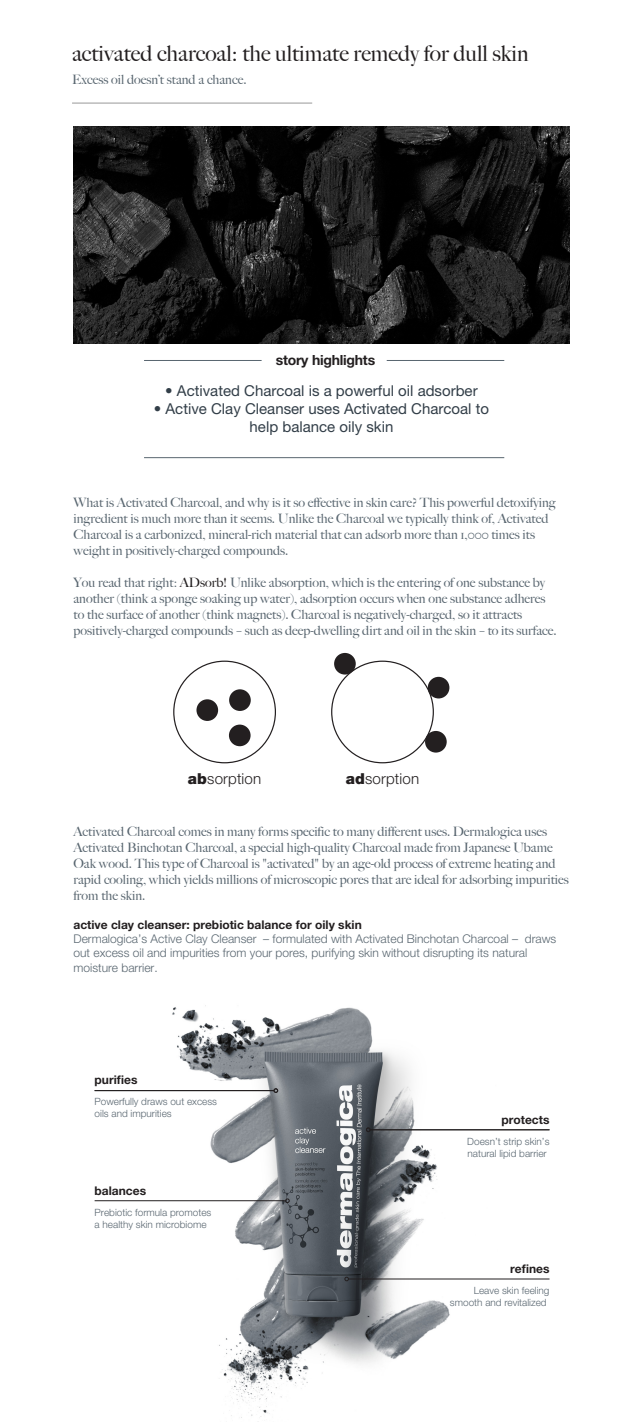
<style>
.page{position:relative;width:643px;height:1422px;background:#fff}
.page>*{position:absolute;margin:0;border:0;box-sizing:border-box;transform-origin:0 0}
.t1{font:500 22px "Big Caslon";color:#231f20}
.t2{font:300 15.1px "Helvetica Neue LT Std";letter-spacing:.01em;color:#231f20}
.t3{font:15px/18px "Helvetica Neue LT Std";color:#323e48;text-align:center}
.t4{font:700 14px "Helvetica Neue LT Std";letter-spacing:-.015em;color:#231f20}
.t5{font:500 13px/16px "Big Caslon";color:#596670}
.t6{font:300 12px/14.4px "Helvetica Neue LT Std";color:#596670}
.t7{font:700 12px "Helvetica Neue LT Std";color:#231f20}
.t8{font:300 10px/12px "Helvetica Neue LT Std";color:#596670}
.s1{color:#231f20}
.s2{font-weight:900}
</style>
<div class="page">
<hr style="left:144px;top:360px;width:117px;height:1px;background:#596670">
<hr style="left:386px;top:360px;width:118px;height:1px;background:#596670">
<hr style="left:144px;top:457px;width:360px;height:1px;background:#596670">
<hr style="left:72px;top:103px;width:240px;height:1px;background:#989898">
<img style="left:73px;top:127px;width:496px;height:216px">
<div style="left:196px;top:699px;width:22px;height:22px;background:#231f20;border-radius:50%"></div>
<div style="left:229px;top:689px;width:22px;height:22px;background:#231f20;border-radius:50%"></div>
<div style="left:229px;top:724px;width:21px;height:22px;background:#231f20;border-radius:50%"></div>
<div style="left:334px;top:653px;width:22px;height:21px;background:#231f20;border-radius:50%"></div>
<div style="left:427px;top:677px;width:22px;height:21px;background:#231f20;border-radius:50%"></div>
<div style="left:425px;top:731px;width:21px;height:21px;background:#231f20;border-radius:50%"></div>
<img style="left:141px;top:1005px;width:361px;height:413px">
<hr style="left:95px;top:1200px;width:190px;height:1px;background:#231f20">
<svg style="left:285px;top:1198px;width:4px;height:4px"></svg>
<hr style="left:370px;top:1129px;width:179px;height:1px;background:#231f20">
<svg style="left:366px;top:1127px;width:4px;height:4px"></svg>
<hr style="left:348px;top:1278px;width:201px;height:1px;background:#231f20">
<svg style="left:344px;top:1276px;width:4px;height:5px"></svg>
<hr style="left:95px;top:1090px;width:179px;height:1px;background:#231f20">
<svg style="left:274px;top:1088px;width:4px;height:4px"></svg>
<h1 class="t1" style="left:72px;top:35px;width:458px">activated charcoal: the ultimate remedy for dull skin</h1>
<p class="t5" style="left:72px;top:71px;width:176px">Excess oil doesn’t stand a chance.</p>
<p class="t4" style="left:276px;top:351px;width:101px">story highlights</p>
<p class="t3" style="left:165px;top:381px;width:314px">• Activated Charcoal is a powerful oil adsorber</p>
<p class="t3" style="left:154px;top:399px;width:337px">• Active Clay Cleanser uses Activated Charcoal to help balance oily skin</p>
<p class="t5" style="left:73px;top:493px;width:483px">What is Activated Charcoal, and why is it so effective in skin care? This powerful detoxifying ingredient is much more than it seems. Unlike the Charcoal we typically think of, Activated Charcoal is a carbonized, mineral-rich material that can adsorb more than 1,000 times its weight in positively-charged compounds.</p>
<p class="t5" style="left:73px;top:573px;width:484px">You read that right: <span class="s1">ADsorb!</span> Unlike absorption, which is the entering of one substance by another (think a sponge soaking up water), adsorption occurs when one substance adheres to the surface of another (think magnets). Charcoal is negatively-charged, so it attracts positively-charged compounds – such as deep-dwelling dirt and oil in the skin – to its surface.</p>
<p class="t2" style="left:188px;top:769px;width:75px"><span class="s2">ab</span>sorption</p>
<p class="t2" style="left:346px;top:769px;width:75px"><span class="s2">ad</span>sorption</p>
<p class="t5" style="left:73px;top:822px;width:497px">Activated Charcoal comes in many forms specific to many different uses. Dermalogica uses Activated Binchotan Charcoal, a special high-quality Charcoal made from Japanese Ubame Oak wood. This type of Charcoal is "activated" by an age-old process of extreme heating and rapid cooling, which yields millions of microscopic pores that are ideal for adsorbing impurities from the skin.</p>
<p class="t7" style="left:73px;top:916px;width:290px">active clay cleanser: prebiotic balance for oily skin</p>
<p class="t6" style="left:73px;top:931px;width:484px">Dermalogica’s Active Clay Cleanser – formulated with Activated Binchotan Charcoal – draws out excess oil and impurities from your pores, purifying skin without disrupting its natural moisture barrier.</p>
<p class="t7" style="left:95px;top:1072px;width:44px">purifies</p>
<p class="t8" style="left:95px;top:1095px;width:124px">Powerfully draws out excess oils and impurities</p>
<p class="t7" style="left:95px;top:1183px;width:53px">balances</p>
<p class="t8" style="left:95px;top:1206px;width:118px">Prebiotic formula promotes a healthy skin microbiome</p>
<p class="t7" style="left:501px;top:1111px;width:50px">protects</p>
<p class="t8" style="left:467px;top:1134px;width:84px">Doesn’t strip skin’s natural lipid barrier</p>
<p class="t7" style="left:510px;top:1261px;width:41px">refines</p>
<p class="t8" style="left:450px;top:1284px;width:101px;text-align:right">Leave skin feeling smooth and revitalized</p>
</div>
